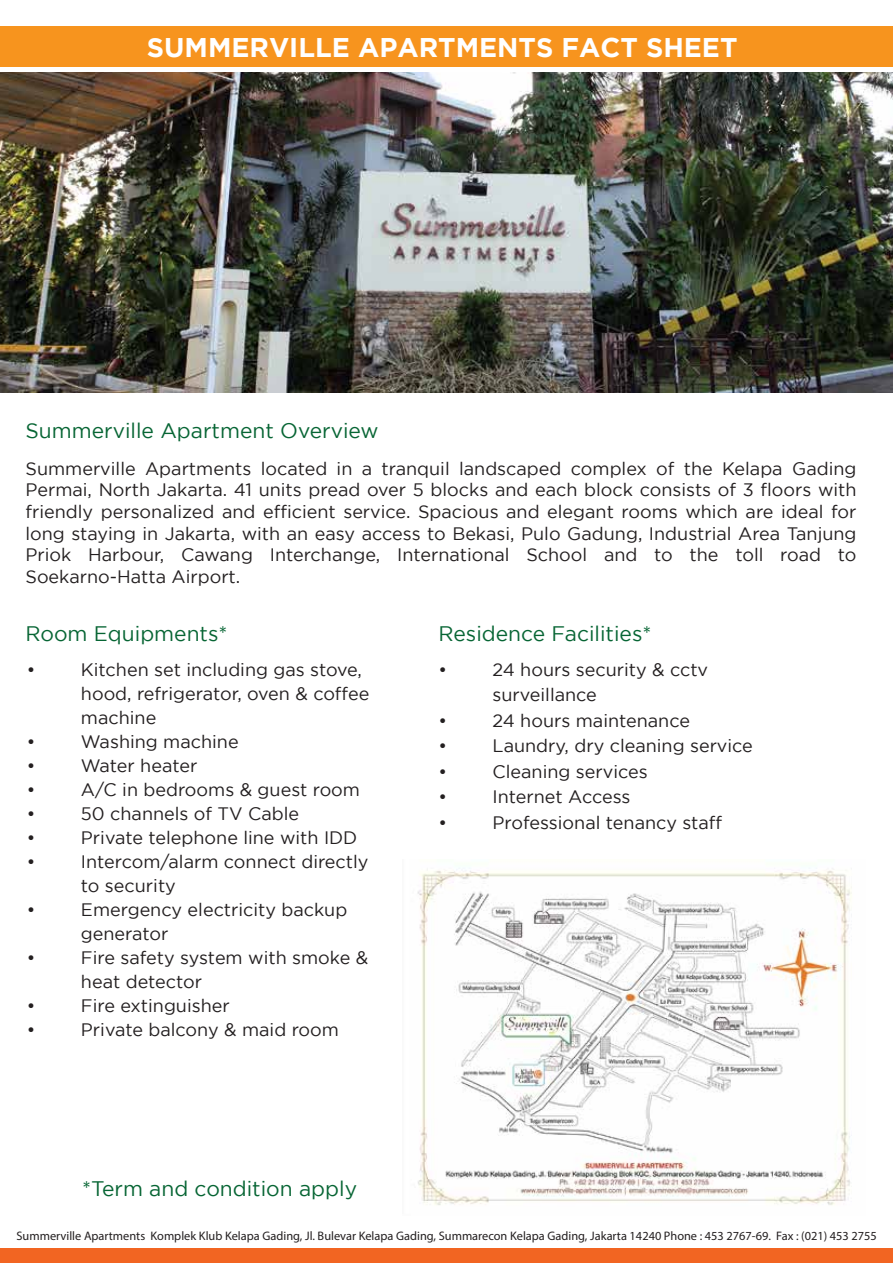
<style>
.page{position:relative;width:893px;height:1263px;background:#fff}
.page>*{position:absolute;margin:0;border:0;box-sizing:border-box;transform-origin:0 0}
.t1{font:700 27px "Gotham";color:#fff}
.t2{font:21px "Gotham";color:#076534}
.t3{font:18px/21.6px "Gotham";color:#231f20}
.t4{font:12.3px "Myriad Pro";color:#231f20}
</style>
<div class="page">
<img style="left:0;top:72px;width:893px;height:320px">
<div style="left:0;top:25px;width:893px;height:46px;background:linear-gradient(to right,#fff,#fff)"></div>
<div style="left:0;top:27px;width:893px;height:40px;background:#f7941e"></div>
<div style="left:0;top:1248px;width:893px;height:15px;background:#f26522"></div>
<img style="left:417px;top:868px;width:435px;height:337px">
<h1 class="t1" style="left:147px;top:32px;width:592px">SUMMERVILLE APARTMENTS FACT SHEET</h1>
<p class="t2" style="left:25px;top:419px;width:355px">Summerville Apartment Overview</p>
<p class="t3" style="left:25px;top:457px;width:833px;text-align:justify">Summerville Apartments located in a tranquil landscaped complex of the Kelapa Gading Permai, North Jakarta. 41 units pread over 5 blocks and each block consists of 3 floors with friendly personalized and efficient service. Spacious and elegant rooms which are ideal for long staying in Jakarta, with an easy access to Bekasi, Pulo Gadung, Industrial Area Tanjung Priok Harbour, Cawang Interchange, International School and to the toll road to Soekarno-Hatta Airport.</p>
<p class="t2" style="left:25px;top:622px;width:204px">Room Equipments*</p>
<p class="t2" style="left:439px;top:622px;width:215px">Residence Facilities*</p>
<p class="t3" style="left:27px;top:658px;width:10px">•</p>
<p class="t3" style="left:81px;top:657px;width:290px;line-height:24px">Kitchen set including gas stove, hood, refrigerator, oven &amp; coffee machine</p>
<p class="t3" style="left:27px;top:730px;width:10px">•</p>
<p class="t3" style="left:81px;top:730px;width:159px">Washing machine</p>
<p class="t3" style="left:27px;top:754px;width:10px">•</p>
<p class="t3" style="left:81px;top:754px;width:118px">Water heater</p>
<p class="t3" style="left:27px;top:778px;width:10px">•</p>
<p class="t3" style="left:81px;top:778px;width:281px">A/C in bedrooms &amp; guest room</p>
<p class="t3" style="left:27px;top:802px;width:10px">•</p>
<p class="t3" style="left:81px;top:802px;width:220px">50 channels of TV Cable</p>
<p class="t3" style="left:27px;top:826px;width:10px">•</p>
<p class="t3" style="left:81px;top:826px;width:278px">Private telephone line with IDD</p>
<p class="t3" style="left:27px;top:850px;width:10px">•</p>
<p class="t3" style="left:81px;top:849px;width:289px;line-height:24px">Intercom/alarm connect directly to security</p>
<p class="t3" style="left:27px;top:898px;width:10px">•</p>
<p class="t3" style="left:81px;top:897px;width:268px;line-height:24px">Emergency electricity backup generator</p>
<p class="t3" style="left:27px;top:946px;width:10px">•</p>
<p class="t3" style="left:81px;top:945px;width:289px;line-height:24px">Fire safety system with smoke &amp; heat detector</p>
<p class="t3" style="left:27px;top:994px;width:10px">•</p>
<p class="t3" style="left:81px;top:994px;width:150px">Fire extinguisher</p>
<p class="t3" style="left:27px;top:1018px;width:10px">•</p>
<p class="t3" style="left:81px;top:1018px;width:259px">Private balcony &amp; maid room</p>
<p class="t2" style="left:82px;top:1177px;width:276px">*Term and condition apply</p>
<p class="t3" style="left:438px;top:658px;width:10px">•</p>
<p class="t3" style="left:492px;top:656px;width:217px;line-height:25.5px">24 hours security &amp; cctv surveillance</p>
<p class="t3" style="left:438px;top:709px;width:10px">•</p>
<p class="t3" style="left:492px;top:709px;width:199px">24 hours maintenance</p>
<p class="t3" style="left:438px;top:735px;width:10px">•</p>
<p class="t3" style="left:492px;top:735px;width:262px">Laundry, dry cleaning service</p>
<p class="t3" style="left:438px;top:760px;width:10px">•</p>
<p class="t3" style="left:492px;top:760px;width:157px">Cleaning services</p>
<p class="t3" style="left:438px;top:786px;width:10px">•</p>
<p class="t3" style="left:492px;top:786px;width:139px">Internet Access</p>
<p class="t3" style="left:438px;top:811px;width:10px">•</p>
<p class="t3" style="left:492px;top:811px;width:231px">Professional tenancy staff</p>
<p class="t4" style="left:17px;top:1228px;width:862px">Summerville Apartments Komplek Klub Kelapa Gading, Jl. Bulevar Kelapa Gading, Summarecon Kelapa Gading, Jakarta 14240 Phone : 453 2767-69. Fax : (021) 453 2755</p>
</div>
